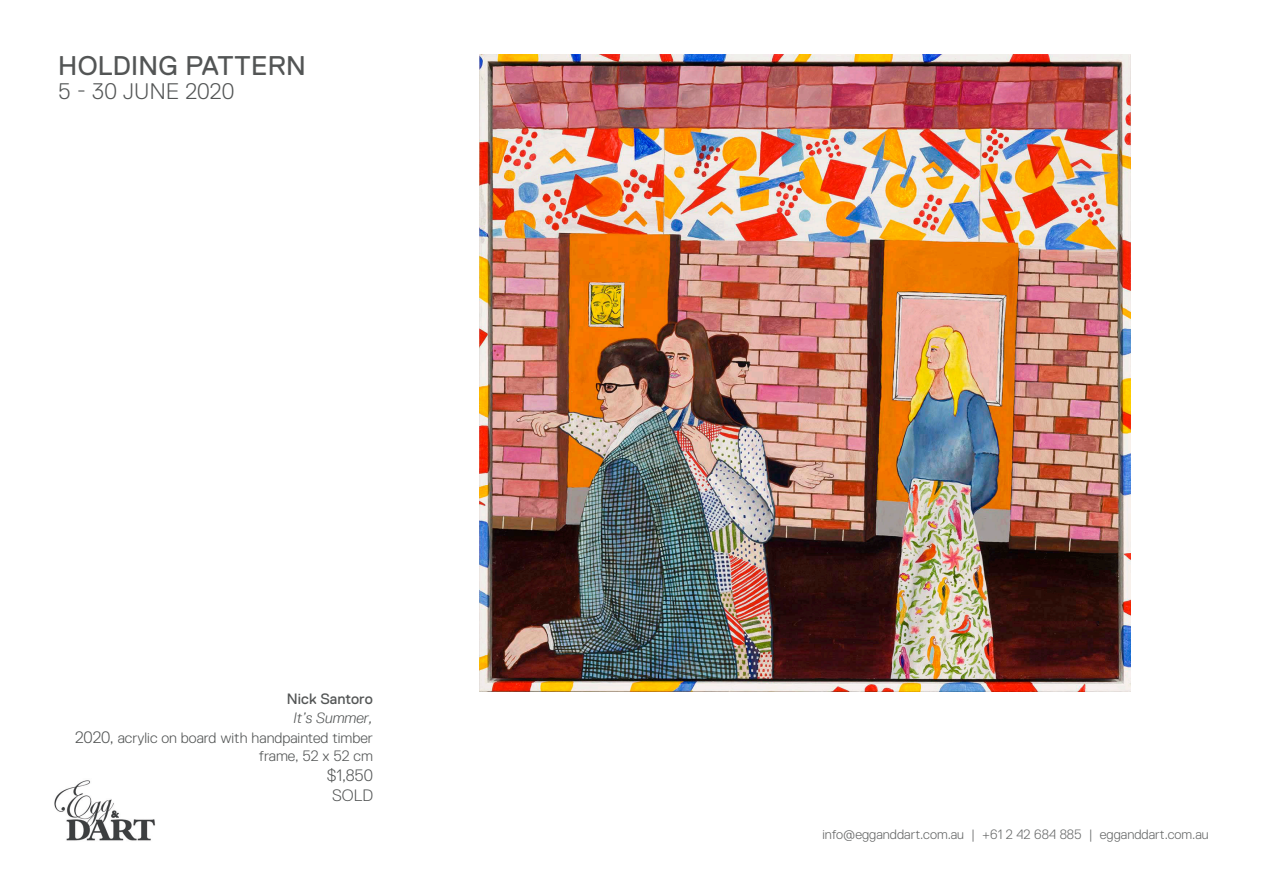
<style>
.page{position:relative;width:1263px;height:893px;background:#fff}
.page>*{position:absolute;margin:0;border:0;box-sizing:border-box;transform-origin:0 0}
.t1{font:27px "Replica";letter-spacing:.01em;color:#535555}
.t2{font:300 22.5px "Replica";letter-spacing:.01em;color:#535555}
.image_text_title__ye{font:300 16.5px/19.8px "Replica";color:#535555;text-align:center}
.image_text_title__ye-2{font:300 15px/19.8px "Replica";color:#535555;text-align:right}
.t3{font:300 13.5px "Replica";color:#666868}
.s1{font-weight:400}
.s2{font-style:italic}
.s3{font-style:italic;font-size:16.5px}
.s4{font-size:16.5px}
</style>
<div class="page">
<img style="left:54px;top:780px;width:101px;height:61px">
<img style="left:480px;top:54px;width:650px;height:638px">
<h1 class="t1" style="left:58px;top:51px;width:249px">HOLDING PATTERN</h1>
<h2 class="t2" style="left:58px;top:79px;width:178px">5 - 30 JUNE 2020</h2>
<p class="image_text_title__ye-2" style="left:75px;top:688px;width:299px"><span class="s1">Nick Santoro<br></span><span class="s2">It’s Summer</span><span class="s3">,<br></span><span class="s4">2020,</span> acrylic on board with handpainted timber</p>
<p class="image_text_title__ye-2" style="left:259px;top:746px;width:116px">frame, 52 x 52 cm</p>
<p class="image_text_title__ye" style="left:327px;top:765px;width:48px">$1,850<br>SOLD</p>
<p class="t3" style="left:822px;top:827px;width:388px">info@egganddart.com.au | +61 2 42 684 885 | egganddart.com.au</p>
</div>
